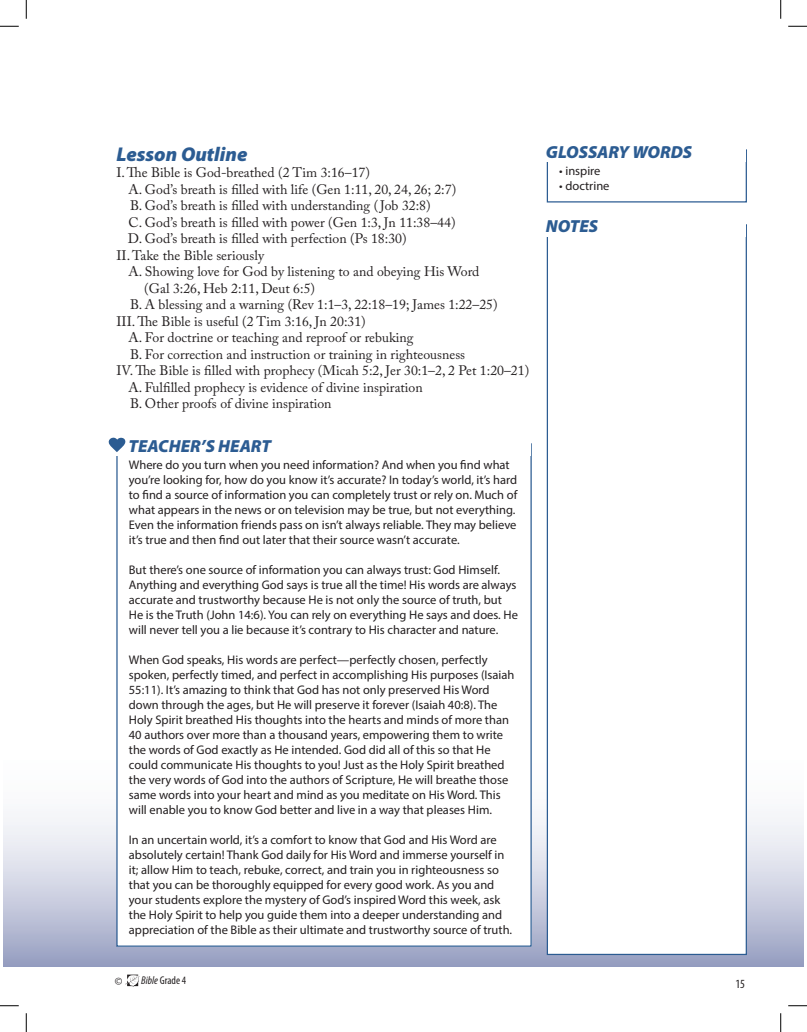
<style>
.page{position:relative;width:807px;height:1032px;background:#fff}
.page>*{position:absolute;margin:0;border:0;box-sizing:border-box;transform-origin:0 0}
.t1{font:italic 900 20px "Myriad Pro";color:#2c5c92}
.t2{font:italic 900 17.5px "Myriad Pro";color:#2c5c92}
.Body_Text{font:13.75px/16.5px "Adobe Caslon Pro";color:#231f20}
.Sidebars{font:12.5px/15px "Myriad Pro";color:#231f20}
.t3{font:condensed 12.5px "Myriad Pro";color:#231f20}
.t4{font:condensed 11.25px "Myriad Pro";color:#231f20}
.s1{font-style:italic}
</style>
<div class="page">
<svg style="left:4px;top:730px;width:798px;height:236px"></svg>
<div style="left:546px;top:149px;width:200px;height:53px;border:1px solid #2c5c92"></div>
<div style="left:545px;top:140px;width:200px;height:22px;background:#fff"></div>
<div style="left:117px;top:444px;width:414px;height:501px;background:#fff"></div>
<svg style="left:108px;top:437px;width:18px;height:15px"></svg>
<svg style="left:125px;top:974px;width:14px;height:12px"></svg>
<div style="left:546px;top:224px;width:200px;height:730px;background:#fff;border:1px solid #2c5c92"></div>
<div style="left:545px;top:215px;width:200px;height:22px;background:#fff"></div>
<svg style="left:0;top:25px;width:19px;height:2px"></svg>
<svg style="left:788px;top:25px;width:18px;height:2px"></svg>
<svg style="left:0;top:1005px;width:19px;height:1px"></svg>
<svg style="left:788px;top:1005px;width:18px;height:1px"></svg>
<svg style="left:25px;top:0;width:2px;height:19px"></svg>
<svg style="left:25px;top:1013px;width:2px;height:18px"></svg>
<svg style="left:780px;top:0;width:1px;height:19px"></svg>
<svg style="left:780px;top:1013px;width:1px;height:18px"></svg>
<p class="t1" style="left:116px;top:140px;width:133px">Lesson Outline</p>
<p class="Body_Text" style="left:116px;top:164px;width:255px">I. The Bible is God-breathed (2 Tim 3:16–17)</p>
<p class="Body_Text" style="left:129px;top:181px;width:329px">A. God’s breath is filled with life (Gen 1:11, 20, 24, 26; 2:7)</p>
<p class="Body_Text" style="left:130px;top:197px;width:302px">B. God’s breath is filled with understanding ( Job 32:8)</p>
<p class="Body_Text" style="left:128px;top:214px;width:328px">C. God’s breath is filled with power (Gen 1:3, Jn 11:38–44)</p>
<p class="Body_Text" style="left:128px;top:230px;width:280px">D. God’s breath is filled with perfection (Ps 18:30)</p>
<p class="Body_Text" style="left:116px;top:247px;width:149px">II. Take the Bible seriously</p>
<p class="Body_Text" style="left:144px;top:263px;width:336px;text-indent:-16px">A. Showing love for God by listening to and obeying His Word (Gal 3:26, Heb 2:11, Deut 6:5)</p>
<p class="Body_Text" style="left:130px;top:296px;width:369px">B. A blessing and a warning (Rev 1:1–3, 22:18–19; James 1:22–25)</p>
<p class="Body_Text" style="left:116px;top:313px;width:251px">III. The Bible is useful (2 Tim 3:16, Jn 20:31)</p>
<p class="Body_Text" style="left:129px;top:329px;width:286px">A. For doctrine or teaching and reproof or rebuking</p>
<p class="Body_Text" style="left:130px;top:346px;width:336px">B. For correction and instruction or training in righteousness</p>
<p class="Body_Text" style="left:116px;top:362px;width:414px">IV. The Bible is filled with prophecy (Micah 5:2, Jer 30:1–2, 2 Pet 1:20–21)</p>
<p class="Body_Text" style="left:129px;top:379px;width:295px">A. Fulfilled prophecy is evidence of divine inspiration</p>
<p class="Body_Text" style="left:130px;top:395px;width:203px">B. Other proofs of divine inspiration</p>
<p class="t2" style="left:128px;top:434px;width:144px">TEACHER’S HEART</p>
<p class="Sidebars" style="left:129px;top:457px;width:390px">Where do you turn when you need information? And when you find what you’re looking for, how do you know it’s accurate? In today’s world, it’s hard to find a source of information you can completely trust or rely on. Much of what appears in the news or on television may be true, but not everything.<br>Even the information friends pass on isn’t always reliable. They may believe it’s true and then find out later that their source wasn’t accurate.</p>
<p class="Sidebars" style="left:129px;top:562px;width:390px">But there’s one source of information you can always trust: God Himself.<br>Anything and everything God says is true all the time! His words are always accurate and trustworthy because He is not only the source of truth, but He is the Truth (John 14:6). You can rely on everything He says and does. He will never tell you a lie because it’s contrary to His character and nature.</p>
<p class="Sidebars" style="left:129px;top:652px;width:387px">When God speaks, His words are perfect—perfectly chosen, perfectly spoken, perfectly timed, and perfect in accomplishing His purposes (Isaiah 55:11). It’s amazing to think that God has not only preserved His Word down through the ages, but He will preserve it forever (Isaiah 40:8). The Holy Spirit breathed His thoughts into the hearts and minds of more than 40 authors over more than a thousand years, empowering them to write the words of God exactly as He intended. God did all of this so that He could communicate His thoughts to you! Just as the Holy Spirit breathed the very words of God into the authors of Scripture, He will breathe those same words into your heart and mind as you meditate on His Word. This will enable you to know God better and live in a way that pleases Him.</p>
<p class="Sidebars" style="left:129px;top:832px;width:384px">In an uncertain world, it’s a comfort to know that God and His Word are absolutely certain! Thank God daily for His Word and immerse yourself in it; allow Him to teach, rebuke, correct, and train you in righteousness so that you can be thoroughly equipped for every good work. As you and your students explore the mystery of God’s inspired Word this week, ask the Holy Spirit to help you guide them into a deeper understanding and appreciation of the Bible as their ultimate and trustworthy source of truth.</p>
<p class="t4" style="left:115px;top:974px;width:9px">©</p>
<p class="t4" style="left:141px;top:973px;width:46px"><span class="s1">Bible</span> Grade 4</p>
<p class="t2" style="left:545px;top:140px;width:148px">GLOSSARY WORDS</p>
<p class="Sidebars" style="left:559px;top:163px;width:43px">• inspire</p>
<p class="Sidebars" style="left:559px;top:178px;width:52px">• doctrine</p>
<p class="t2" style="left:545px;top:215px;width:54px">NOTES</p>
<p class="t3" style="left:735px;top:975px;width:11px">15</p>
</div>
